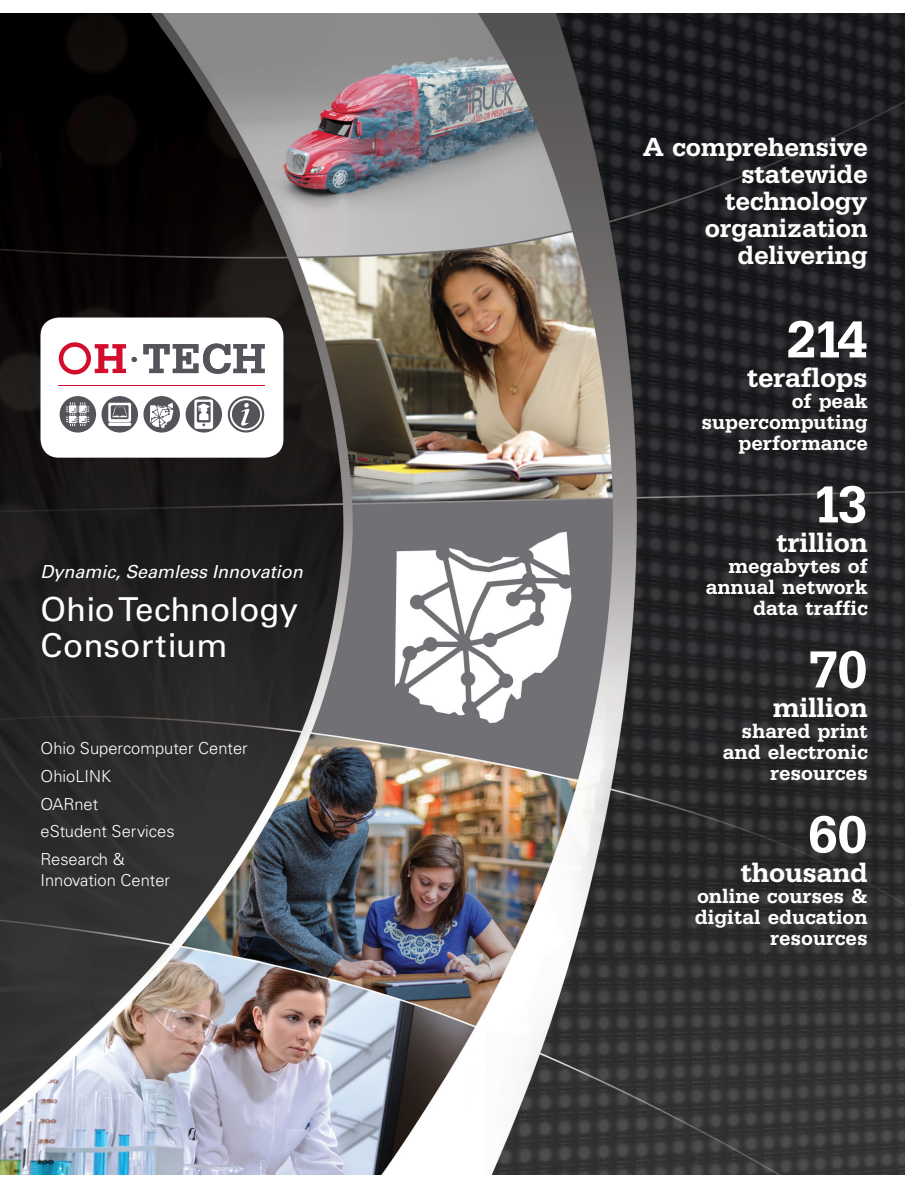
<style>
.page{position:relative;width:918px;height:1188px;background:#fff}
.page>*{position:absolute;margin:0;border:0;box-sizing:border-box;transform-origin:0 0}
.General{font:500 54px "Serifa BEFOP";letter-spacing:-.055em;color:#fff}
.Sub_Head{font:33px/36px "Univers LT Std";color:#fff}
.General-2{font:500 28.5px "Serifa BEFOP";letter-spacing:-.01em;color:#fff}
.General-3{font:500 27px/27px "Serifa BEFOP";letter-spacing:-.01em;color:#fff;text-align:right}
.General-4{font:500 21px/21px "Serifa BEFOP";color:#fff;text-align:right}
.Sub_Head-2{font:italic 18px "Univers LT Std";color:#fff}
.t1{font:300 16.5px/21px "Univers LT Std";color:#fff}
</style>
<div class="page">
<img style="left:0;top:14px;width:904px;height:1160px">
<div style="left:41px;top:318px;width:242px;height:140px;background:#fff;border-radius:18px"></div>
<svg style="left:59px;top:342px;width:67px;height:33px"></svg>
<svg style="left:143px;top:344px;width:122px;height:30px"></svg>
<svg style="left:132px;top:357px;width:5px;height:5px"></svg>
<hr style="left:58px;top:385px;width:207px;height:1px;background:#d30d2b">
<div style="left:60px;top:396px;width:36px;height:37px;background:#54555a;border-radius:50%"></div>
<svg style="left:66px;top:402px;width:23px;height:24px"></svg>
<div style="left:102px;top:396px;width:36px;height:37px;background:#54555a;border-radius:50%"></div>
<svg style="left:108px;top:403px;width:23px;height:23px"></svg>
<div style="left:143px;top:396px;width:37px;height:37px;background:#54555a;border-radius:50%"></div>
<svg style="left:150px;top:403px;width:24px;height:26px"></svg>
<svg style="left:186px;top:396px;width:36px;height:37px"></svg>
<div style="left:195px;top:400px;width:18px;height:28px;background:#fff;border-radius:2px"></div>
<div style="left:195px;top:400px;width:18px;height:29px;border:1px solid #fff;border-radius:2px"></div>
<svg style="left:197px;top:402px;width:14px;height:20px"></svg>
<svg style="left:197px;top:403px;width:13px;height:23px"></svg>
<svg style="left:228px;top:396px;width:36px;height:37px"></svg>
<svg style="left:230px;top:398px;width:32px;height:32px"></svg>
<div style="left:232px;top:400px;width:28px;height:28px;background:#54555a;border-radius:50%"></div>
<svg style="left:241px;top:403px;width:8px;height:23px"></svg>
<p class="Sub_Head-2" style="left:40px;top:561px;width:264px">Dynamic, Seamless Innovation</p>
<p class="Sub_Head" style="left:40px;top:591px;width:259px">Ohio Technology<br>Consortium</p>
<p class="t1" style="left:40px;top:738px;width:209px">Ohio Supercomputer Center</p>
<p class="t1" style="left:40px;top:766px;width:72px">OhioLINK</p>
<p class="t1" style="left:40px;top:793px;width:59px">OARnet</p>
<p class="t1" style="left:40px;top:821px;width:136px">eStudent Services</p>
<p class="t1" style="left:40px;top:849px;width:131px">Research &amp;<br>Innovation Center</p>
<p class="General-3" style="left:643px;top:133px;width:227px">A comprehensive statewide technology organization delivering</p>
<p class="General" style="left:786px;top:309px;width:83px">214</p>
<p class="General-2" style="left:747px;top:362px;width:122px">teraflops</p>
<p class="General-4" style="left:701px;top:391px;width:168px">of peak supercomputing performance</p>
<p class="General" style="left:812px;top:474px;width:57px">13</p>
<p class="General-2" style="left:776px;top:527px;width:93px">trillion</p>
<p class="General-4" style="left:706px;top:556px;width:163px">megabytes of annual network data traffic</p>
<p class="General" style="left:808px;top:639px;width:61px">70</p>
<p class="General-2" style="left:773px;top:692px;width:96px">million</p>
<p class="General-4" style="left:723px;top:721px;width:146px">shared print and electronic resources</p>
<p class="General" style="left:808px;top:804px;width:61px">60</p>
<p class="General-2" style="left:740px;top:857px;width:129px">thousand</p>
<p class="General-4" style="left:695px;top:886px;width:174px">online courses &amp; digital education resources</p>
</div>
